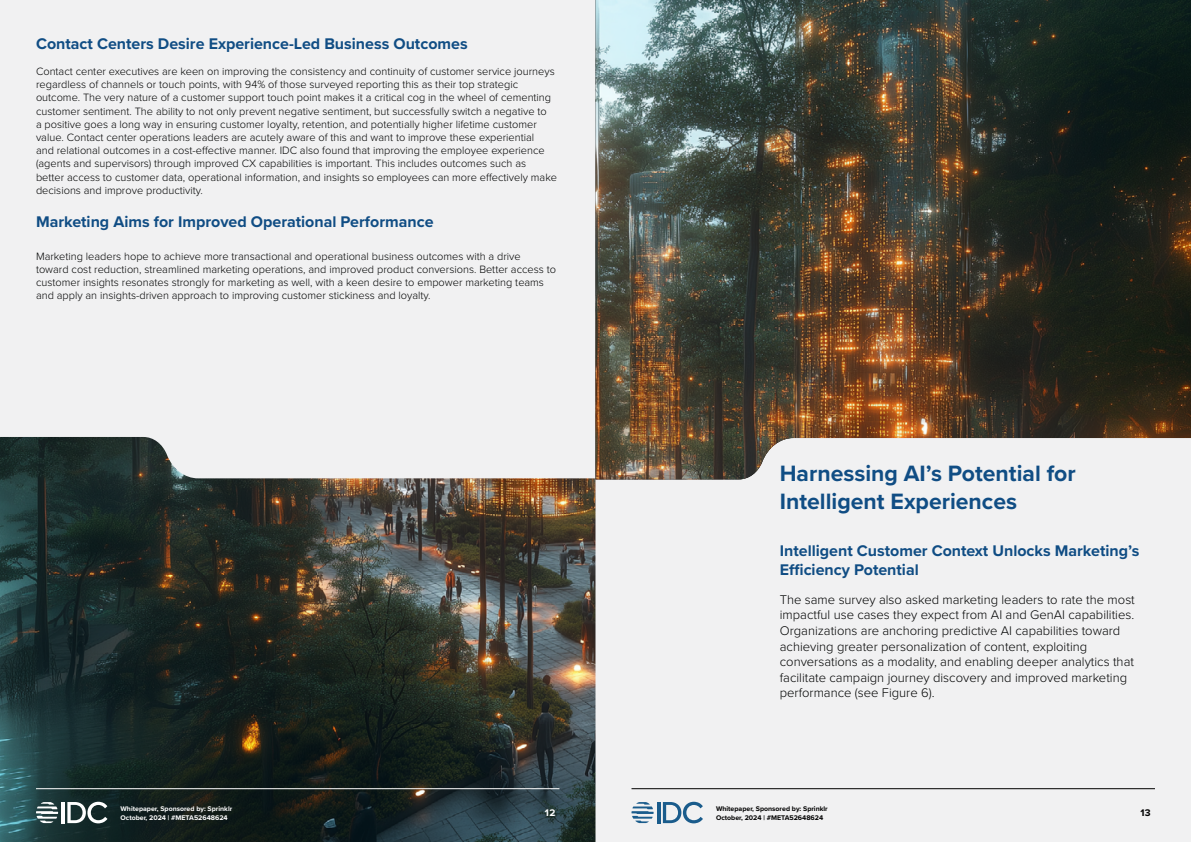
<style>
.page{position:relative;width:1191px;height:842px;background:#f1f1f2}
.page>*{position:absolute;margin:0;border:0;box-sizing:border-box;transform-origin:0 0}
.t1{font:700 23px/27.6px "Proxima Nova";color:#104d84}
.t2{font:700 16px/19.2px "Proxima Nova";color:#104d84}
.t3{font:300 13px/15.6px "Proxima Nova";color:#000101}
.t4{font:300 11px/13.2px "Proxima Nova";color:#000101}
.t5{font:700 10px "Proxima Nova";color:#000}
.t6{font:700 10px "Proxima Nova";color:#fff}
.t7{font:700 7px/8.4px "Proxima Nova";color:#000}
.t8{font:700 7px/8.4px "Proxima Nova";color:#fff}
</style>
<div class="page">
<hr style="left:657px;top:802px;width:3px;height:21px;background:#1a5c8c">
<svg style="left:663px;top:802px;width:40px;height:21px"></svg>
<svg style="left:631px;top:802px;width:22px;height:21px"></svg>
<hr style="left:631px;top:788px;width:524px;height:1px;background:#000">
<img style="left:0;top:437px;width:595px;height:405px">
<hr style="left:61px;top:802px;width:4px;height:21px;background:#fff">
<svg style="left:67px;top:802px;width:40px;height:21px"></svg>
<svg style="left:36px;top:802px;width:22px;height:21px"></svg>
<hr style="left:36px;top:788px;width:523px;height:1px;background:#fff">
<img style="left:595px;top:0;width:596px;height:479px">
<h2 class="t2" style="left:36px;top:33px;width:433px">Contact Centers Desire Experience-Led Business Outcomes</h2>
<p class="t4" style="left:36px;top:64px;width:522px">Contact center executives are keen on improving the consistency and continuity of customer service journeys regardless of channels or touch points, with 94% of those surveyed reporting this as their top strategic outcome. The very nature of a customer support touch point makes it a critical cog in the wheel of cementing customer sentiment. The ability to not only prevent negative sentiment, but successfully switch a negative to<br>a positive goes a long way in ensuring customer loyalty, retention, and potentially higher lifetime customer value. Contact center operations leaders are acutely aware of this and want to improve these experiential<br>and relational outcomes in a cost-effective manner. IDC also found that improving the employee experience (agents and supervisors) through improved CX capabilities is important. This includes outcomes such as better access to customer data, operational information, and insights so employees can more effectively make decisions and improve productivity.</p>
<h2 class="t2" style="left:36px;top:212px;width:399px">Marketing Aims for Improved Operational Performance</h2>
<p class="t4" style="left:36px;top:249px;width:521px">Marketing leaders hope to achieve more transactional and operational business outcomes with a drive toward cost reduction, streamlined marketing operations, and improved product conversions. Better access to customer insights resonates strongly for marketing as well, with a keen desire to empower marketing teams and apply an insights-driven approach to improving customer stickiness and loyalty.</p>
<p class="t8" style="left:120px;top:804px;width:113px">Whitepaper, Sponsored by: Sprinklr<br>October, 2024 | #META52648624</p>
<p class="t6" style="left:545px;top:805px;width:12px">12</p>
<h1 class="t1" style="left:780px;top:459px;width:297px">Harnessing AI’s Potential for<br>Intelligent Experiences</h1>
<h2 class="t2" style="left:780px;top:540px;width:361px">Intelligent Customer Context Unlocks Marketing’s<br>Efficiency Potential</h2>
<p class="t3" style="left:780px;top:591px;width:356px">The same survey also asked marketing leaders to rate the most impactful use cases they expect from AI and GenAI capabilities.<br>Organizations are anchoring predictive AI capabilities toward achieving greater personalization of content, exploiting conversations as a modality, and enabling deeper analytics that facilitate campaign journey discovery and improved marketing performance (see Figure 6).</p>
<p class="t7" style="left:716px;top:804px;width:113px">Whitepaper, Sponsored by: Sprinklr<br>October, 2024 | #META52648624</p>
<p class="t5" style="left:1140px;top:805px;width:12px">13</p>
</div>
